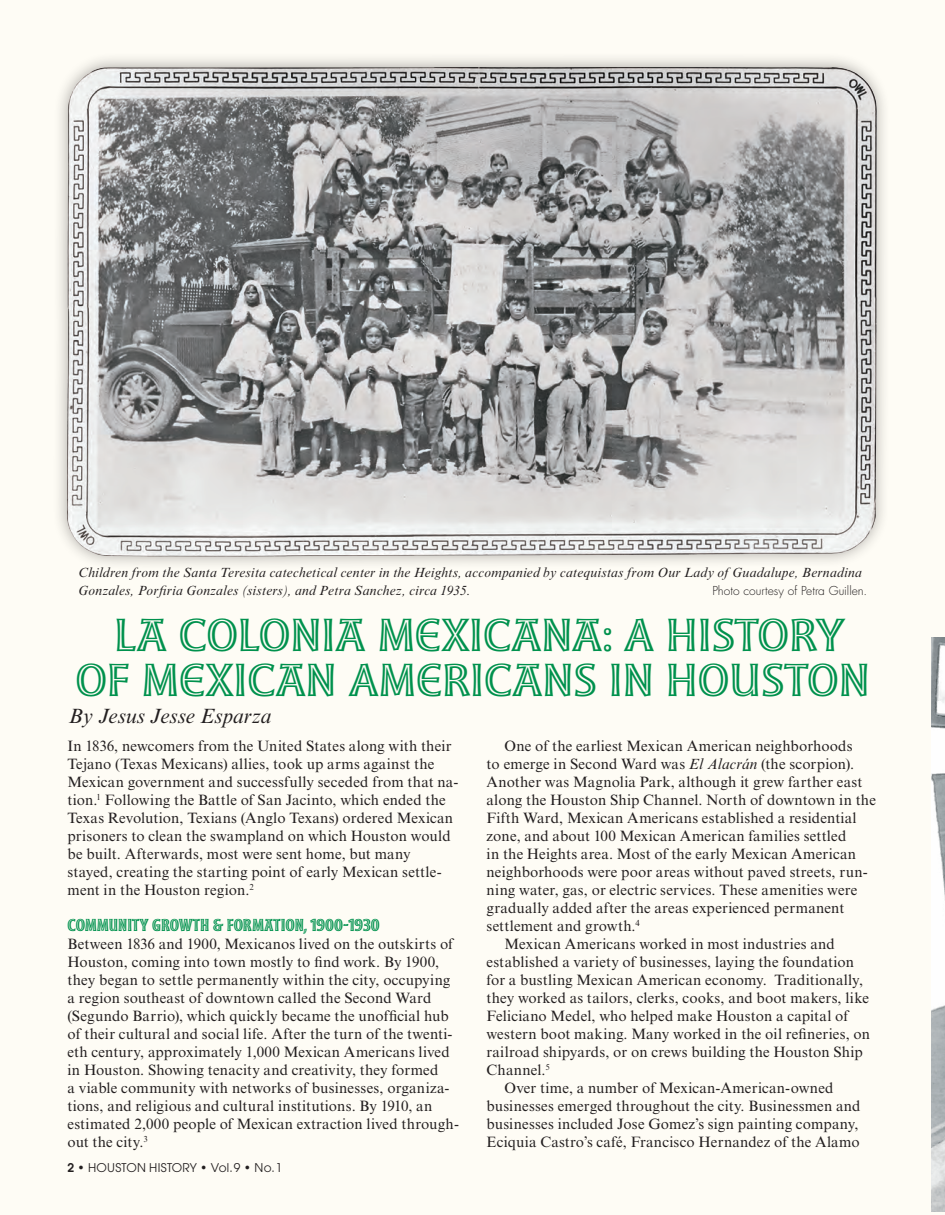
<style>
.page{position:relative;width:945px;height:1215px;background:#fefcf5}
.page>*{position:absolute;margin:0;border:0;box-sizing:border-box;transform-origin:0 0}
.t1{font:48px/45px "Moonglow";letter-spacing:-.005em;color:#00914d;text-align:center}
.t2{font:italic 21px "Times New Roman MT Std";letter-spacing:.005em;color:#231f20}
.t3{font:600 condensed 18px "Moonglow";letter-spacing:-.005em;color:#00914d}
.t4{font:15px/18px "Times New Roman MT Std";letter-spacing:.01em;color:#231f20}
.t5{font:italic 13.5px/18px "Times New Roman MT Std";letter-spacing:.015em;color:#231f20}
.t6{font:300 12px "Futura Std";letter-spacing:.005em;color:#231f20}
.t7{font:12px "Avant Garde";letter-spacing:.02em;color:#231f20}
.s1{font-weight:600}
.s2{font-style:italic}
</style>
<div class="page">
<div style="left:52px;top:52px;width:839px;height:519px;background:#231f20;opacity:.4"></div>
<img style="left:59px;top:68px;width:826px;height:493px">
<img style="left:932px;top:638px;width:13px;height:574px">
<p class="t5" style="left:78px;top:564px;width:785px">Children from the Santa Teresita catechetical center in the Heights, accompanied by catequistas from Our Lady of Guadalupe, Bernadina<br>Gonzales, Porfiria Gonzales (sisters), and Petra Sanchez, circa 1935.</p>
<p class="t6" style="left:712px;top:584px;width:156px">Photo courtesy of Petra Guillen.</p>
<h1 class="t1" style="left:75px;top:614px;width:796px">LA COLONIA MEXICANA: A HISTORY<br>OF MEXICAN AMERICANS IN HOUSTON</h1>
<h2 class="t2" style="left:69px;top:704px;width:204px">By Jesus Jesse Esparza</h2>
<p class="t4" style="left:67px;top:737px;width:392px">In 1836, newcomers from the United States along with their Tejano (Texas Mexicans) allies, took up arms against the Mexican government and successfully seceded from that na&shy;tion.<sup>1</sup> Following the Battle of San Jacinto, which ended the Texas Revolution, Texians (Anglo Texans) ordered Mexican prisoners to clean the swampland on which Houston would be built. Afterwards, most were sent home, but many stayed, creating the starting point of early Mexican settle&shy;ment in the Houston region.<sup>2</sup></p>
<p class="t3" style="left:68px;top:914px;width:314px">COMMUNITY GROWTH &amp; FORMATION, 1900-1930</p>
<p class="t4" style="left:68px;top:935px;width:393px">Between 1836 and 1900, Mexicanos lived on the outskirts of Houston, coming into town mostly to find work. By 1900, they began to settle permanently within the city, occupying a region southeast of downtown called the Second Ward (Segundo Barrio), which quickly became the unofficial hub of their cultural and social life. After the turn of the twenti&shy;eth century, approximately 1,000 Mexican Americans lived in Houston. Showing tenacity and creativity, they formed<br>a viable community with networks of businesses, organiza&shy;tions, and religious and cultural institutions. By 1910, an estimated 2,000 people of Mexican extraction lived through&shy;out the city.<sup>3</sup></p>
<p class="t7" style="left:68px;top:1160px;width:217px"><span class="s1">2</span> • HOUSTON HISTORY • VOL.9 • NO.1</p>
<p class="t4" style="left:505px;top:737px;width:350px">One of the earliest Mexican American neighborhoods</p>
<p class="t4" style="left:487px;top:755px;width:369px">to emerge in Second Ward was <span class="s2">El Alacrán</span> (the scorpion).</p>
<p class="t4" style="left:487px;top:773px;width:377px">Another was Magnolia Park, although it grew farther east</p>
<p class="t4" style="left:487px;top:791px;width:391px">along the Houston Ship Channel. North of downtown in the</p>
<p class="t4" style="left:487px;top:809px;width:372px">Fifth Ward, Mexican Americans established a residential</p>
<p class="t4" style="left:487px;top:827px;width:361px">zone, and about 100 Mexican American families settled</p>
<p class="t4" style="left:487px;top:845px;width:371px">in the Heights area. Most of the early Mexican American</p>
<p class="t4" style="left:487px;top:863px;width:383px">neighborhoods were poor areas without paved streets, run-</p>
<p class="t4" style="left:487px;top:881px;width:372px">ning water, gas, or electric services. These amenities were</p>
<p class="t4" style="left:487px;top:899px;width:359px">gradually added after the areas experienced permanent</p>
<p class="t4" style="left:487px;top:917px;width:155px">settlement and growth.<sup>4</sup></p>
<p class="t4" style="left:505px;top:935px;width:332px">Mexican Americans worked in most industries and</p>
<p class="t4" style="left:487px;top:953px;width:369px">established a variety of businesses, laying the foundation</p>
<p class="t4" style="left:487px;top:971px;width:378px">for a bustling Mexican American economy. Traditionally,</p>
<p class="t4" style="left:487px;top:989px;width:384px">they worked as tailors, clerks, cooks, and boot makers, like</p>
<p class="t4" style="left:487px;top:1007px;width:363px">Feliciano Medel, who helped make Houston a capital of</p>
<p class="t4" style="left:487px;top:1025px;width:385px">western boot making. Many worked in the oil refineries, on</p>
<p class="t4" style="left:487px;top:1043px;width:378px">railroad shipyards, or on crews building the Houston Ship</p>
<p class="t4" style="left:487px;top:1061px;width:65px">Channel.<sup>5</sup></p>
<p class="t4" style="left:505px;top:1079px;width:331px">Over time, a number of Mexican-American-owned</p>
<p class="t4" style="left:487px;top:1097px;width:375px">businesses emerged throughout the city. Businessmen and</p>
<p class="t4" style="left:487px;top:1115px;width:374px">businesses included Jose Gomez’s sign painting company,</p>
<p class="t4" style="left:487px;top:1133px;width:375px">Eciquia Castro’s café, Francisco Hernandez of the Alamo</p>
</div>
